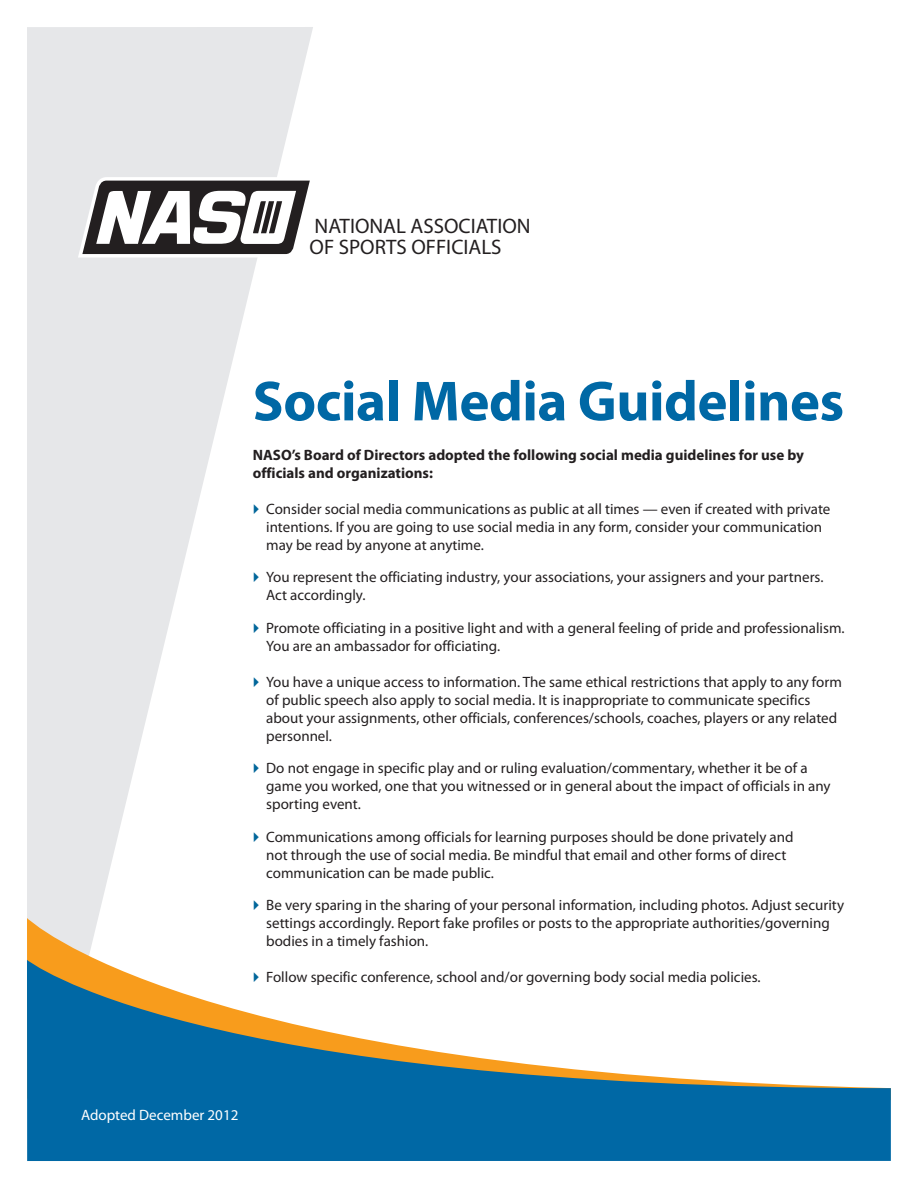
<style>
.page{position:relative;width:918px;height:1188px;background:#fff}
.page>*{position:absolute;margin:0;border:0;box-sizing:border-box;transform-origin:0 0}
.t1{font:700 57px "Myriad Pro";letter-spacing:-.01em;color:#0068a5}
.t2{font:21px "Myriad Pro";color:#231f20}
.t3{font:15px/18px "Myriad Pro";color:#231f20}
.t4{font:700 15px/18px "Myriad Pro";color:#231f20}
.t5{font:15px "Myriad Pro";color:#fff}
</style>
<div class="page">
<svg style="left:27px;top:27px;width:286px;height:891px;fill:#e6e7e9"></svg>
<svg style="left:27px;top:918px;width:71px;height:42px;background:#efc68e"></svg>
<svg style="left:27px;top:960px;width:864px;height:201px;fill:#0068a5"></svg>
<svg style="left:78px;top:177px;width:235px;height:81px"></svg>
<svg style="left:254px;top:504px;width:5px;height:10px"></svg>
<svg style="left:254px;top:572px;width:5px;height:10px"></svg>
<svg style="left:254px;top:623px;width:5px;height:10px"></svg>
<svg style="left:254px;top:677px;width:5px;height:10px"></svg>
<svg style="left:254px;top:763px;width:5px;height:10px"></svg>
<svg style="left:254px;top:832px;width:5px;height:10px"></svg>
<svg style="left:254px;top:900px;width:5px;height:10px"></svg>
<svg style="left:254px;top:972px;width:5px;height:10px"></svg>
<p class="t2" style="left:315px;top:213px;width:218px">NATIONAL ASSOCIATION</p>
<p class="t2" style="left:310px;top:234px;width:194px">OF SPORTS OFFICIALS</p>
<p class="t1" style="left:253px;top:364px;width:593px">Social Media Guidelines</p>
<p class="t4" style="left:253px;top:445px;width:553px">NASO’s Board of Directors adopted the following social media guidelines for use by officials and organizations:</p>
<p class="t3" style="left:266px;top:500px;width:566px">Consider social media communications as public at all times — even if created with private intentions. If you are going to use social media in any form, consider your communication may be read by anyone at anytime.</p>
<p class="t3" style="left:266px;top:568px;width:559px">You represent the officiating industry, your associations, your assigners and your partners.<br>Act accordingly.</p>
<p class="t3" style="left:266px;top:619px;width:580px">Promote officiating in a positive light and with a general feeling of pride and professionalism.<br>You are an ambassador for officiating.</p>
<p class="t3" style="left:266px;top:673px;width:577px">You have a unique access to information. The same ethical restrictions that apply to any form of public speech also apply to social media. It is inappropriate to communicate specifics about your assignments, other officials, conferences/schools, coaches, players or any related personnel.</p>
<p class="t3" style="left:266px;top:759px;width:566px">Do not engage in specific play and or ruling evaluation/commentary, whether it be of a game you worked, one that you witnessed or in general about the impact of officials in any sporting event.</p>
<p class="t3" style="left:266px;top:827px;width:529px">Communications among officials for learning purposes should be done privately and not through the use of social media. Be mindful that email and other forms of direct communication can be made public.</p>
<p class="t3" style="left:266px;top:896px;width:579px">Be very sparing in the sharing of your personal information, including photos. Adjust security settings accordingly. Report fake profiles or posts to the appropriate authorities/governing bodies in a timely fashion.</p>
<p class="t3" style="left:266px;top:968px;width:496px">Follow specific conference, school and/or governing body social media policies.</p>
<p class="t5" style="left:81px;top:1106px;width:159px">Adopted December 2012</p>
</div>
